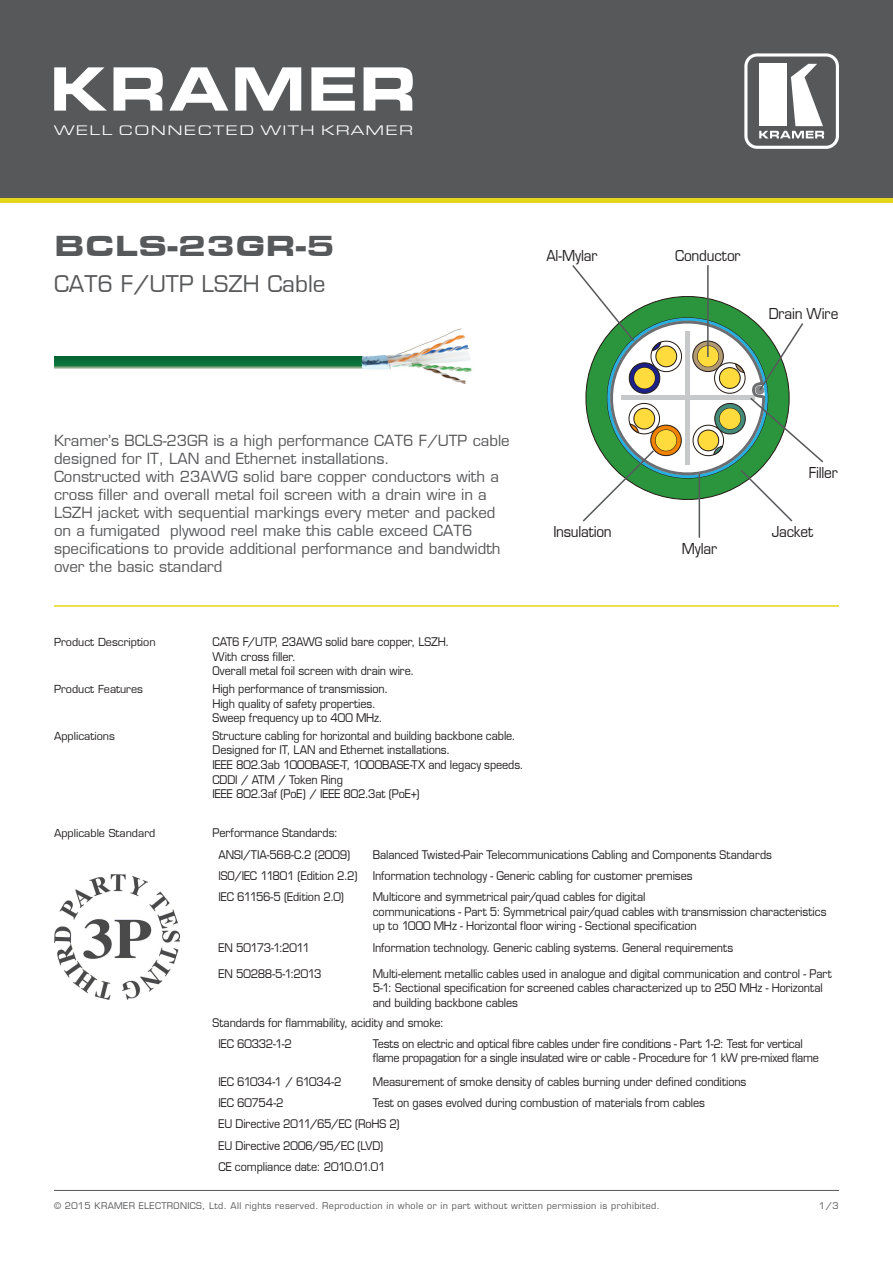
<style>
.page{position:relative;width:893px;height:1263px;background:#fff}
.page>*{position:absolute;margin:0;border:0;box-sizing:border-box;transform-origin:0 0}
.t1{font:900 64.8px "Eurostile Extended";color:#fff;scale:.9 1}
.t2{font:900 30px "Eurostile Extended";color:#57585a}
.t3{font:500 22.5px "Eurostile";color:#57585a}
.t4{font:500 15px/18px "Eurostile";color:#57585a}
.technical_specificat{font:500 14.7px "Eurostile";letter-spacing:-.015em;color:#231f20;scale:.93 1}
.t5{font:14.25px "Eurostile Extended";letter-spacing:.09em;color:#fff;scale:1.05 1}
.t6{font:500 11.7px/14.7px "Eurostile";letter-spacing:-.005em;color:#231f20;scale:.93 1}
.t7{font:500 11.7px "Eurostile";letter-spacing:-.035em;color:#231f20;scale:.93 1}
.t8{font:500 10.8px "Eurostile";color:#231f20}
.t9{font:500 9px "Eurostile";letter-spacing:.04em;color:#57585a}
</style>
<div class="page">
<hr style="left:54px;top:605px;width:785px;height:2px;background:#e4d61a">
<img style="left:54px;top:875px;width:125px;height:125px">
<hr style="left:54px;top:1190px;width:785px;height:1px;background:#57585a">
<div style="left:0;top:0;width:893px;height:199px;background:#57585a"></div>
<hr style="left:0;top:199px;width:893px;height:4px;background:#e4d61a">
<div style="left:744px;top:53px;width:95px;height:96px;border:3px solid #fff;border-radius:11px"></div>
<svg style="left:759px;top:64px;width:65px;height:74px"></svg>
<div style="left:759px;top:64px;width:28px;height:62px;background:#fff"></div>
<img style="left:362px;top:328px;width:110px;height:56px">
<svg style="left:54px;top:356px;width:308px;height:13px"></svg>
<hr style="left:699px;top:474px;width:1px;height:64px;background:#57585a">
<svg style="left:572px;top:265px;width:252px;height:258px"></svg>
<p class="t1" style="left:49px;top:52px;width:411px">KRAMER</p>
<p class="t5" style="left:321px;top:123px;width:89px">KRAMER</p>
<p class="t5" style="left:119px;top:123px;width:130px">CONNECTED</p>
<p class="t5" style="left:54px;top:123px;width:57px">WELL</p>
<p class="t5" style="left:261px;top:123px;width:53px">WITH</p>
<p class="t2" style="left:54px;top:229px;width:282px">BCLS-23GR-5</p>
<p class="t3" style="left:54px;top:270px;width:273px">CAT6 /F UTP LSZH Cable</p>
<p class="technical_specificat" style="left:546px;top:247px;width:56px">Al-Mylar</p>
<p class="t4" style="left:54px;top:431px;width:457px">Kramer s’ BCLS-23GR is a high performance CAT6 /F UTP cable designed for IT, LAN and Ethernet installations.</p>
<p class="t4" style="left:54px;top:467px;width:446px">Constructed with 23AWG solid bare copper conductors with a</p>
<p class="t4" style="left:54px;top:485px;width:434px">cross filler and overall metal foil screen with a drain wire in a</p>
<p class="t4" style="left:54px;top:503px;width:443px">LSZH jacket with sequential markings every meter and packed</p>
<p class="t4" style="left:170px;top:521px;width:304px">plywood reel make this cable exceed CAT6</p>
<p class="t4" style="left:54px;top:521px;width:448px">on a fumigated<br>specifications to provide additional performance and bandwidth over the basic standard</p>
<p class="t8" style="left:54px;top:636px;width:103px">Product Description</p>
<p class="t8" style="left:54px;top:682px;width:90px">Product Features</p>
<p class="t8" style="left:54px;top:729px;width:62px">Applications</p>
<p class="t8" style="left:54px;top:827px;width:103px">Applicable Standard</p>
<p class="t6" style="left:213px;top:634px;width:256px">CAT6 /F UTP, 23AWG solid bare copper, LSZH.</p>
<p class="t6" style="left:213px;top:649px;width:218px">With cross filler.<br>Overall metal foil screen with drain wire.</p>
<p class="t6" style="left:213px;top:681px;width:190px">High performance of transmission.</p>
<p class="t6" style="left:213px;top:696px;width:184px">High quality of safety properties.<br>Sweep frequency up to 400 MHz.</p>
<p class="t6" style="left:213px;top:728px;width:327px">Structure cabling for horizontal and building backbone cable.</p>
<p class="t6" style="left:213px;top:743px;width:336px">Designed for IT, LAN and Ethernet installations.<br>IEEE 802.3ab 1000BASE ,T- 1000BASE-TX and legacy speeds.<br>CDDI / ATM / Token Ring<br>IEEE 802.3af (PoE /) IEEE 802.3at (PoE (+</p>
<p class="t6" style="left:213px;top:826px;width:136px">Performance Standards:</p>
<p class="technical_specificat" style="left:553px;top:523px;width:64px">Insulation</p>
<p class="technical_specificat" style="left:675px;top:247px;width:72px">Conductor</p>
<p class="technical_specificat" style="left:769px;top:304px;width:76px">Drain Wire</p>
<p class="technical_specificat" style="left:682px;top:540px;width:40px">Mylar</p>
<p class="technical_specificat" style="left:809px;top:464px;width:32px">Filler</p>
<p class="technical_specificat" style="left:772px;top:523px;width:46px">Jacket</p>
<p class="t6" style="left:219px;top:847px;width:143px">ANSI/TIA-568-C.2 (2009)</p>
<p class="t6" style="left:373px;top:847px;width:431px">Balanced Twisted-Pair Telecommunications Cabling and Components Standards</p>
<p class="t6" style="left:219px;top:868px;width:151px">ISO/IEC 11801 (Edition 2.2)</p>
<p class="t6" style="left:373px;top:868px;width:345px">Information technology - Generic cabling for customer premises</p>
<p class="t6" style="left:219px;top:889px;width:136px">IEC 61156-5 (Edition 2.0)</p>
<p class="t6" style="left:373px;top:889px;width:295px">Multicore and symmetrical pair/quad cables for digital</p>
<p class="t7" style="left:219px;top:941px;width:100px">EN 50173-1:2011</p>
<p class="t6" style="left:373px;top:904px;width:489px">communications - Part 5: Symmetrical pair/quad cables with transmission characteristics up to 1000 MHz - Horizontal floor wiring - Sectional specification</p>
<p class="t6" style="left:373px;top:940px;width:389px">Information technology. Generic cabling systems. General requirements</p>
<p class="t6" style="left:219px;top:966px;width:112px">EN 50288-5-1:2013</p>
<p class="t6" style="left:373px;top:966px;width:495px">Multi-element metallic cables used in analogue and digital communication and control - Part</p>
<p class="t6" style="left:373px;top:981px;width:485px">5-1: Sectional specification for screened cables characterized up to 250 MHz - Horizontal and building backbone cables</p>
<p class="t6" style="left:373px;top:1012px;width:464px;line-height:21px;text-indent:-160px">Standards for flammability, acidity and smoke:<br>Tests on electric and optical fibre cables under fire conditions - Part 1-2: Test for vertical</p>
<p class="t6" style="left:219px;top:1036px;width:81px">IEC 60332-1-2</p>
<p class="t6" style="left:219px;top:1074px;width:134px">IEC 61034-1 / 61034-2</p>
<p class="t6" style="left:373px;top:1046px;width:481px;line-height:23.5px">flame propagation for a single insulated wire or cable - Procedure for 1 kW pre-mixed flame<br>Measurement of smoke density of cables burning under defined conditions</p>
<p class="t6" style="left:219px;top:1092px;width:196px;line-height:21.3px">IEC 60754-2<br>EU Directive 2011/65/EC (RoHS (2<br>EU Directive 2006/95/EC (LVD(<br>CE compliance date: 2010.01.01</p>
<p class="t6" style="left:373px;top:1095px;width:359px">Test on gases evolved during combustion of materials from cables</p>
<p class="t9" style="left:54px;top:1200px;width:607px">© 2015 KRAMER ELECTRONICS, Ltd. All rights reserved. Reproduction in whole or in part without written permission is prohibited.</p>
<p class="t9" style="left:819px;top:1200px;width:21px">1/3</p>
</div>
